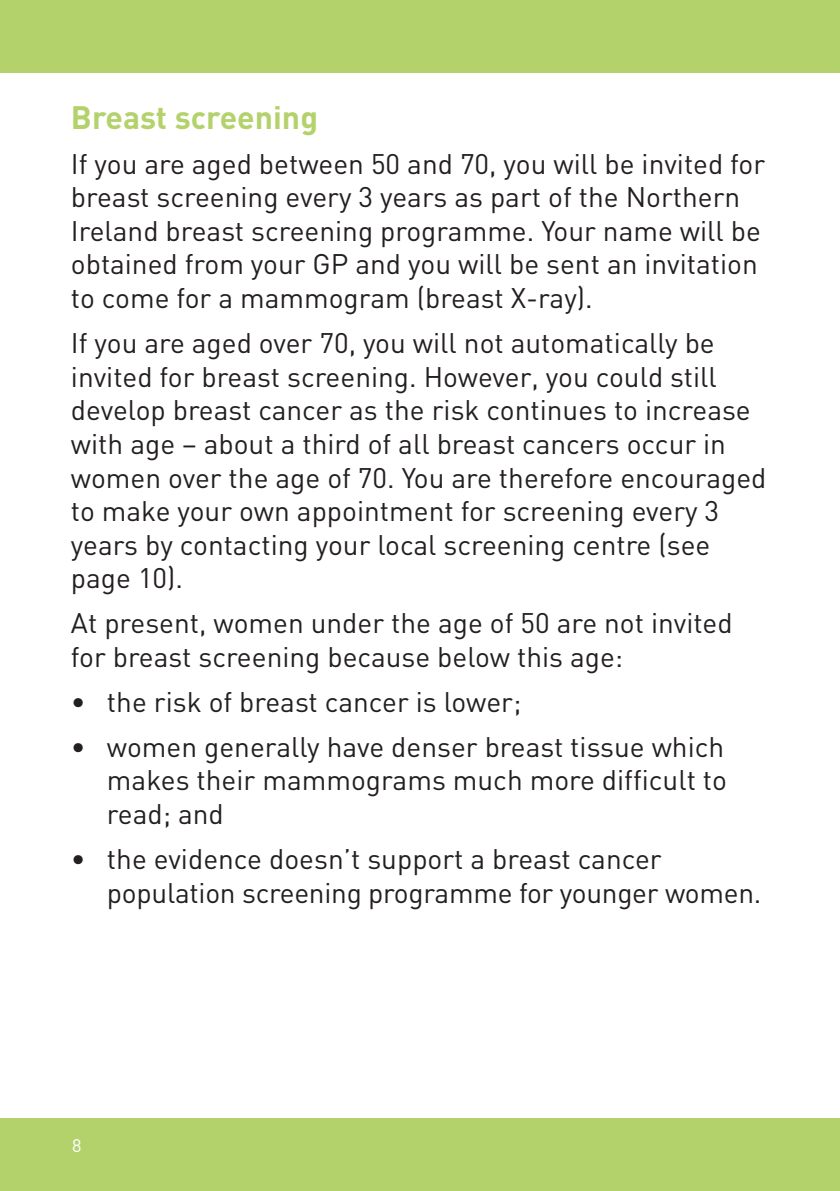
<style>
.page{position:relative;width:840px;height:1191px;background:#fff}
.page>*{position:absolute;margin:0;border:0;box-sizing:border-box;transform-origin:0 0}
.t1{font:700 32px "DIN";color:#b4d26c}
.t2{font:28px/33.6px "DIN";color:#231f20}
.t3{font:18px "DIN";color:#fff}
</style>
<div class="page">
<div style="left:0;top:1119px;width:839px;height:72px;background:#b4d26c"></div>
<div style="left:0;top:0;width:839px;height:72px;background:#b4d26c"></div>
<p class="t1" style="left:71px;top:96px;width:248px">Breast screening</p>
<p class="t2" style="left:71px;top:146px;width:695px">If you are aged between 50 and 70, you will be invited for breast screening every 3 years as part of the Northern Ireland breast screening programme. Your name will be obtained from your GP and you will be sent an invitation to come for a mammogram (breast X-ray).</p>
<p class="t2" style="left:71px;top:326px;width:696px">If you are aged over 70, you will not automatically be invited for breast screening. However, you could still develop breast cancer as the risk continues to increase with age – about a third of all breast cancers occur in women over the age of 70. You are therefore encouraged to make your own appointment for screening every 3 years by contacting your local screening centre (see page 10).</p>
<p class="t2" style="left:71px;top:606px;width:663px">At present, women under the age of 50 are not invited for breast screening because below this age:</p>
<p class="t2" style="left:71px;top:684px;width:451px">• the risk of breast cancer is lower;</p>
<p class="t2" style="left:107px;top:729px;width:621px;text-align:justify;text-indent:-36px">• women generally have denser breast tissue which makes their mammograms much more difficult to read; and</p>
<p class="t2" style="left:107px;top:841px;width:655px;text-indent:-36px">• the evidence doesn’t support a breast cancer population screening programme for younger women.</p>
<p class="t3" style="left:72px;top:1134px;width:11px">8</p>
</div>
